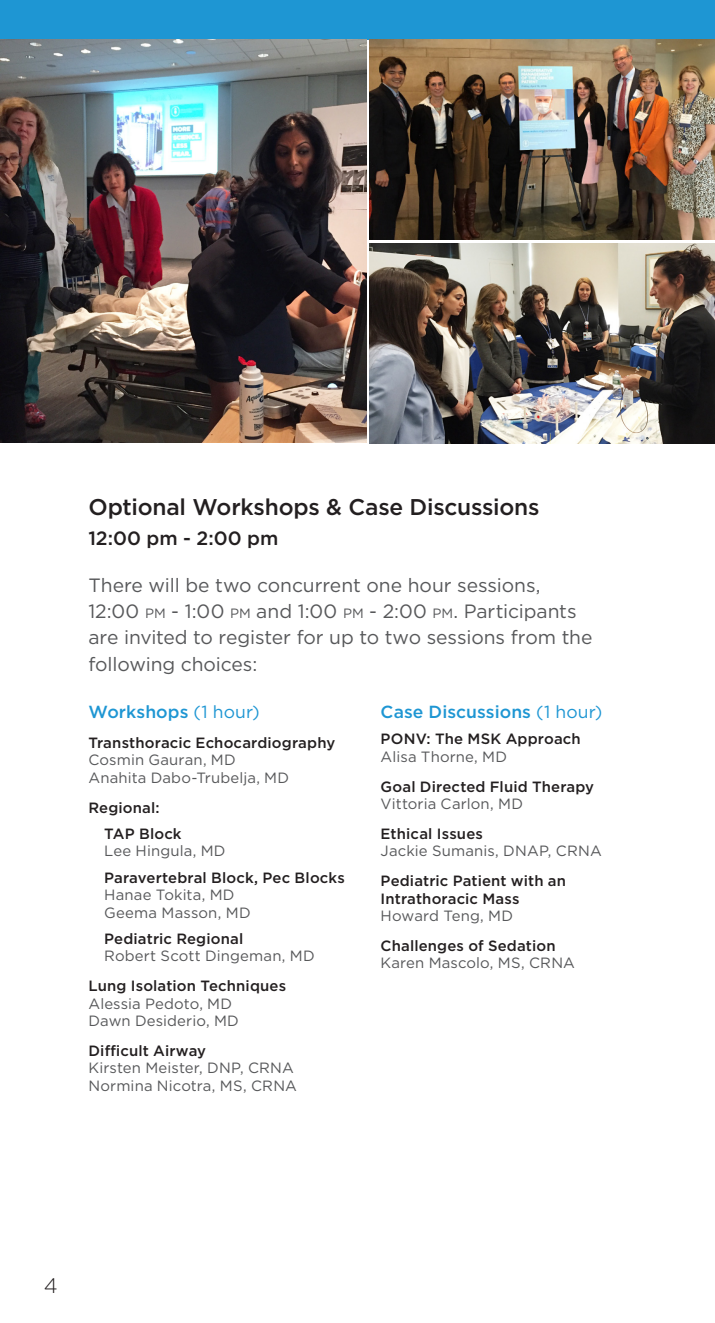
<style>
.page{position:relative;width:715px;height:1323px;background:#fff}
.page>*{position:absolute;margin:0;border:0;box-sizing:border-box;transform-origin:0 0}
.mskThoracicAgendaIte{font:500 22.75px "Gotham";letter-spacing:-.01em;color:#231f20}
.t1{font:300 21px "Gotham";color:#231f20}
.mskThoracicAgendaIte-2{font:19.25px/26.2px "Gotham";letter-spacing:-.005em;color:#57585a}
.mskThoracicAgendaIte-3{font:500 19.25px "Gotham";letter-spacing:-.005em;color:#231f20}
.Paragraph_Style_1{font:500 17.5px "Gotham";letter-spacing:.005em;color:#1e96d3}
.mskThoracicAgendaIte-4{font:14.88px/17.5px "Gotham";letter-spacing:.01em;color:#57585a}
.mskThoracicAgendaIte-5{font:500 14.88px/17.5px "Gotham";letter-spacing:.01em;color:#231f20}
.s1{font-size:13.47px}
.s2{font-weight:400}
.s3{font-weight:500;color:#231f20}
.s4{font-weight:400;color:#57585a}
</style>
<div class="page">
<div style="left:0;top:0;width:714px;height:40px;background:#1e96d3"></div>
<img style="left:0;top:40px;width:366px;height:403px">
<img style="left:369px;top:40px;width:345px;height:200px">
<img style="left:369px;top:243px;width:345px;height:200px">
<p class="mskThoracicAgendaIte" style="left:88px;top:492px;width:452px">Optional Workshops &amp; Case Discussions</p>
<p class="mskThoracicAgendaIte-3" style="left:88px;top:525px;width:191px">12:00 pm - 2:00 pm</p>
<p class="mskThoracicAgendaIte-2" style="left:88px;top:572px;width:505px">There will be two concurrent one hour sessions, 12:00 <span class="s1">PM</span> - 1:00 <span class="s1">PM</span> and 1:00 <span class="s1">PM</span> - 2:00 <span class="s1">PM</span>. Participants are invited to register for up to two sessions from the following choices:</p>
<p class="Paragraph_Style_1" style="left:88px;top:701px;width:173px">Workshops <span class="s2">(1 hour)</span></p>
<p class="mskThoracicAgendaIte-4" style="left:88px;top:734px;width:248px"><span class="s3">Transthoracic Echocardiography<br></span>Cosmin Gauran, MD<br>Anahita Dabo-Trubelja, MD</p>
<p class="mskThoracicAgendaIte-5" style="left:88px;top:798px;width:73px">Regional:</p>
<p class="mskThoracicAgendaIte-4" style="left:104px;top:825px;width:123px"><span class="s3">TAP Block<br></span>Lee Hingula, MD</p>
<p class="mskThoracicAgendaIte-5" style="left:104px;top:868px;width:242px">Paravertebral Block, Pec Blocks<br><span class="s4">Hanae Tokita, MD<br>Geema Masson, MD</span></p>
<p class="mskThoracicAgendaIte-4" style="left:104px;top:930px;width:212px"><span class="s3">Pediatric Regional<br></span>Robert Scott Dingeman, MD</p>
<p class="mskThoracicAgendaIte-4" style="left:88px;top:977px;width:199px"><span class="s3">Lung Isolation Techniques<br></span>Alessia Pedoto, MD<br>Dawn Desiderio, MD</p>
<p class="mskThoracicAgendaIte-4" style="left:88px;top:1042px;width:210px"><span class="s3">Difficult Airway<br></span>Kirsten Meister, DNP, CRNA<br>Normina Nicotra, MS, CRNA</p>
<p class="Paragraph_Style_1" style="left:380px;top:701px;width:223px">Case Discussions <span class="s2">(1 hour)</span></p>
<p class="mskThoracicAgendaIte-5" style="left:380px;top:730px;width:202px">PONV: The MSK Approach<br><span class="s4">Alisa Thorne, MD</span></p>
<p class="mskThoracicAgendaIte-5" style="left:380px;top:777px;width:215px">Goal Directed Fluid Therapy<br><span class="s4">Vittoria Carlon, MD</span></p>
<p class="mskThoracicAgendaIte-4" style="left:380px;top:825px;width:223px"><span class="s3">Ethical Issues<br></span>Jackie Sumanis, DNAP, CRNA</p>
<p class="mskThoracicAgendaIte-5" style="left:380px;top:872px;width:187px">Pediatric Patient with an<br>Intrathoracic Mass<br><span class="s4">Howard Teng, MD</span></p>
<p class="mskThoracicAgendaIte-5" style="left:380px;top:937px;width:196px">Challenges of Sedation<br><span class="s4">Karen Mascolo, MS, CRNA</span></p>
<p class="t1" style="left:44px;top:1272px;width:15px">4</p>
</div>
